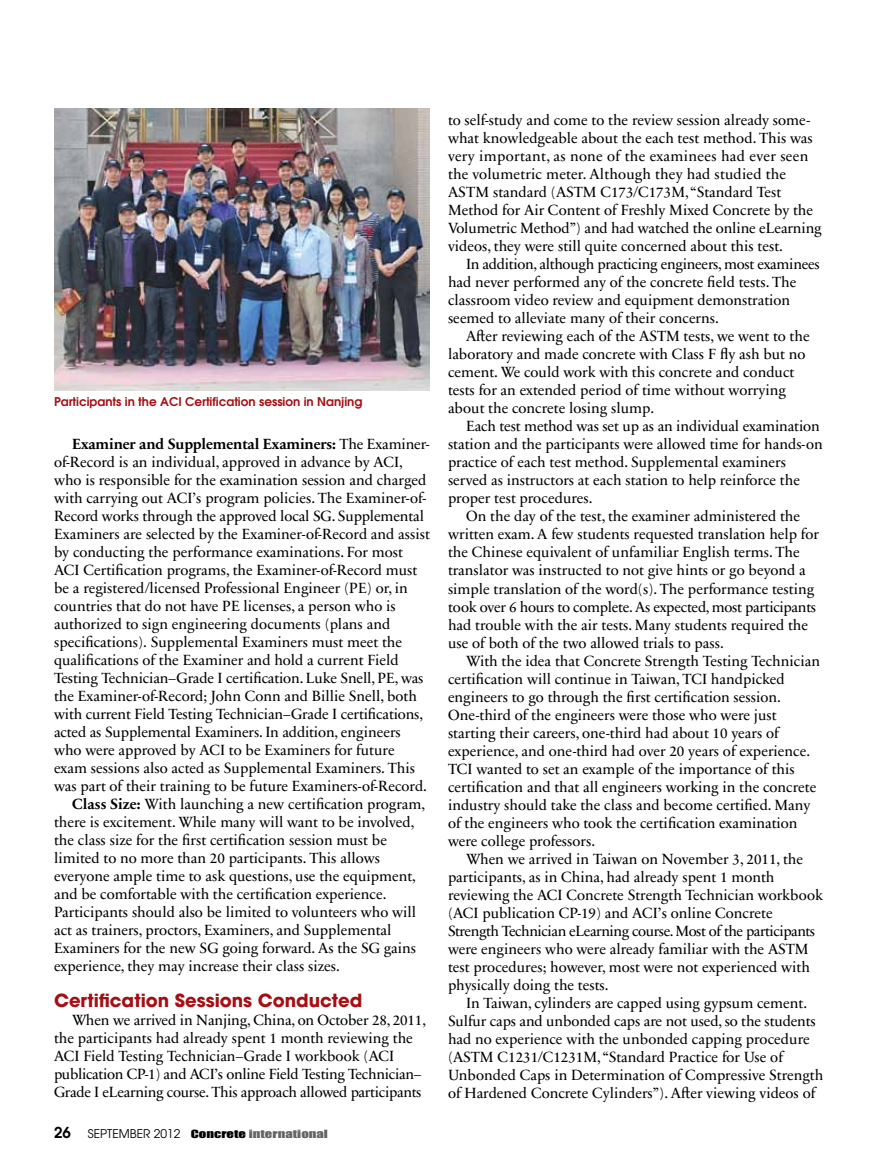
<style>
.page{position:relative;width:878px;height:1175px;background:#fff}
.page>*{position:absolute;margin:0;border:0;box-sizing:border-box;transform-origin:0 0}
.t1{font:700 18px "Avant Garde";color:#a70e13}
.t2{font:15px/18px "Sabon Next LT Pro";color:#000}
.t3{font:15px "Sabon Next LT Pro";letter-spacing:-.03em;color:#000}
.t4{font:15px "Sabon Next LT Pro";letter-spacing:-.02em;color:#000}
.t5{font:700 15px "Sabon Next LT Pro";letter-spacing:-.01em;color:#000}
.t6{font:600 12px "Avant Garde";color:#a70e13}
.t7{font:12px "Avant Garde";color:#000}
.s1{font-weight:400}
.s2{font-weight:700}
.s3{font-weight:600;font-size:15px}
.s4{font-family:"Impact MT Std";font-size:10.5px}
.s5{font-family:"Impact MT Std";font-size:10.5px;color:#636466}
</style>
<div class="page">
<img style="left:54px;top:108px;width:376px;height:282px">
<p class="t6" style="left:54px;top:393px;width:310px">Participants in the ACI Certification session in Nanjing</p>
<p class="t5" style="left:72px;top:432px;width:359px">Examiner and Supplemental Examiners: <span class="s1">The Examiner-</span></p>
<p class="t2" style="left:54px;top:452px;width:350px">of-Record is an individual, approved in advance by ACI,</p>
<p class="t2" style="left:54px;top:470px;width:374px">who is responsible for the examination session and charged</p>
<p class="t2" style="left:54px;top:488px;width:373px">with carrying out ACI’s program policies. The Examiner-of-</p>
<p class="t2" style="left:54px;top:506px;width:371px">Record works through the approved local SG. Supplemental</p>
<p class="t2" style="left:54px;top:524px;width:377px">Examiners are selected by the Examiner-of-Record and assist</p>
<p class="t2" style="left:54px;top:542px;width:350px">by conducting the performance examinations. For most</p>
<p class="t2" style="left:54px;top:560px;width:365px">ACI Certification programs, the Examiner-of-Record must</p>
<p class="t2" style="left:54px;top:578px;width:355px">be a registered/licensed Professional Engineer (PE) or, in</p>
<p class="t2" style="left:54px;top:596px;width:343px">countries that do not have PE licenses, a person who is</p>
<p class="t2" style="left:54px;top:614px;width:338px">authorized to sign engineering documents (plans and</p>
<p class="t2" style="left:54px;top:632px;width:349px">specifications). Supplemental Examiners must meet the</p>
<p class="t2" style="left:54px;top:650px;width:346px">qualifications of the Examiner and hold a current Field</p>
<p class="t2" style="left:54px;top:668px;width:371px">Testing Technician–Grade I certification. Luke Snell, PE, was</p>
<p class="t2" style="left:54px;top:686px;width:364px">the Examiner-of-Record; John Conn and Billie Snell, both</p>
<p class="t2" style="left:54px;top:704px;width:370px">with current Field Testing Technician–Grade I certifications,</p>
<p class="t2" style="left:54px;top:722px;width:348px">acted as Supplemental Examiners. In addition, engineers</p>
<p class="t2" style="left:54px;top:740px;width:342px">who were approved by ACI to be Examiners for future</p>
<p class="t2" style="left:54px;top:758px;width:362px">exam sessions also acted as Supplemental Examiners. This</p>
<p class="t2" style="left:54px;top:776px;width:374px">was part of their training to be future Examiners-of-Record.</p>
<p class="t2" style="left:72px;top:794px;width:354px"><span class="s2">Class Size:</span> With launching a new certification program,</p>
<p class="t2" style="left:54px;top:812px;width:362px">there is excitement. While many will want to be involved,</p>
<p class="t2" style="left:54px;top:830px;width:334px">the class size for the first certification session must be</p>
<p class="t2" style="left:54px;top:848px;width:327px">limited to no more than 20 participants. This allows</p>
<p class="t2" style="left:54px;top:866px;width:363px">everyone ample time to ask questions, use the equipment,</p>
<p class="t2" style="left:54px;top:884px;width:334px">and be comfortable with the certification experience.</p>
<p class="t2" style="left:54px;top:902px;width:363px">Participants should also be limited to volunteers who will</p>
<p class="t2" style="left:54px;top:920px;width:339px">act as trainers, proctors, Examiners, and Supplemental</p>
<p class="t2" style="left:54px;top:938px;width:363px">Examiners for the new SG going forward. As the SG gains</p>
<p class="t2" style="left:54px;top:956px;width:287px">experience, they may increase their class sizes.</p>
<p class="t1" style="left:54px;top:989px;width:310px">Certification Sessions Conducted</p>
<p class="t2" style="left:54px;top:1010px;width:373px;text-indent:18px">When we arrived in Nanjing, China, on October 28, 2011, the participants had already spent 1 month reviewing the ACI Field Testing Technician–Grade I workbook (ACI publication CP-1) and ACI’s online Field Testing Technician– Grade I eLearning course. This approach allowed participants</p>
<p class="t7" style="left:54px;top:1126px;width:275px"><span class="s3">26</span> SEPTEMBER 2012 <span class="s4">Concrete</span> <span class="s5">international</span></p>
<p class="t2" style="left:448px;top:111px;width:375px">to self-study and come to the review session already some&shy;what knowledgeable about the each test method. This was very important, as none of the examinees had ever seen the volumetric meter. Although they had studied the ASTM standard (ASTM C173/C173M, “Standard Test Method for Air Content of Freshly Mixed Concrete by the Volumetric Method”) and had watched the online eLearning videos, they were still quite concerned about this test.</p>
<p class="t2" style="left:448px;top:255px;width:373px;text-indent:18px">In addition, although practicing engineers, most examinees had never performed any of the concrete field tests. The classroom video review and equipment demonstration seemed to alleviate many of their concerns.</p>
<p class="t2" style="left:448px;top:327px;width:363px;text-indent:18px">After reviewing each of the ASTM tests, we went to the laboratory and made concrete with Class F fly ash but no cement. We could work with this concrete and conduct tests for an extended period of time without worrying about the concrete losing slump.</p>
<p class="t2" style="left:466px;top:417px;width:355px">Each test method was set up as an individual examination</p>
<p class="t2" style="left:448px;top:435px;width:376px">station and the participants were allowed time for hands-on</p>
<p class="t2" style="left:448px;top:453px;width:339px">practice of each test method. Supplemental examiners</p>
<p class="t2" style="left:448px;top:471px;width:353px">served as instructors at each station to help reinforce the</p>
<p class="t2" style="left:448px;top:489px;width:146px">proper test procedures.</p>
<p class="t2" style="left:466px;top:507px;width:335px">On the day of the test, the examiner administered the</p>
<p class="t2" style="left:448px;top:525px;width:372px">written exam. A few students requested translation help for</p>
<p class="t2" style="left:448px;top:543px;width:353px">the Chinese equivalent of unfamiliar English terms. The</p>
<p class="t2" style="left:448px;top:561px;width:359px">translator was instructed to not give hints or go beyond a</p>
<p class="t2" style="left:448px;top:579px;width:368px">simple translation of the word(s). The performance testing</p>
<p class="t4" style="left:448px;top:595px;width:369px">took over 6 hours to complete. As expected, most participants</p>
<p class="t2" style="left:448px;top:615px;width:361px">had trouble with the air tests. Many students required the</p>
<p class="t2" style="left:448px;top:633px;width:277px">use of both of the two allowed trials to pass.</p>
<p class="t2" style="left:466px;top:651px;width:355px">With the idea that Concrete Strength Testing Technician</p>
<p class="t2" style="left:448px;top:669px;width:338px">certification will continue in Taiwan, TCI handpicked</p>
<p class="t2" style="left:448px;top:687px;width:334px">engineers to go through the first certification session.</p>
<p class="t2" style="left:448px;top:705px;width:330px">One-third of the engineers were those who were just</p>
<p class="t2" style="left:448px;top:723px;width:332px">starting their careers, one-third had about 10 years of</p>
<p class="t2" style="left:448px;top:741px;width:363px">experience, and one-third had over 20 years of experience.</p>
<p class="t2" style="left:448px;top:759px;width:348px">TCI wanted to set an example of the importance of this</p>
<p class="t2" style="left:448px;top:777px;width:370px">certification and that all engineers working in the concrete</p>
<p class="t2" style="left:448px;top:795px;width:364px">industry should take the class and become certified. Many</p>
<p class="t2" style="left:448px;top:813px;width:351px">of the engineers who took the certification examination</p>
<p class="t2" style="left:448px;top:831px;width:149px">were college professors.</p>
<p class="t2" style="left:466px;top:849px;width:338px">When we arrived in Taiwan on November 3, 2011, the</p>
<p class="t2" style="left:448px;top:867px;width:328px">participants, as in China, had already spent 1 month</p>
<p class="t2" style="left:448px;top:885px;width:376px">reviewing the ACI Concrete Strength Technician workbook</p>
<p class="t2" style="left:448px;top:903px;width:326px">(ACI publication CP-19) and ACI’s online Concrete</p>
<p class="t3" style="left:448px;top:919px;width:369px">Strength Technician eLearning course. Most of the participants</p>
<p class="t2" style="left:448px;top:939px;width:362px">were engineers who were already familiar with the ASTM</p>
<p class="t2" style="left:448px;top:957px;width:363px">test procedures; however, most were not experienced with</p>
<p class="t2" style="left:448px;top:975px;width:162px">physically doing the tests.</p>
<p class="t2" style="left:466px;top:993px;width:342px">In Taiwan, cylinders are capped using gypsum cement.</p>
<p class="t2" style="left:448px;top:1011px;width:369px">Sulfur caps and unbonded caps are not used, so the students</p>
<p class="t2" style="left:448px;top:1029px;width:363px">had no experience with the unbonded capping procedure</p>
<p class="t2" style="left:448px;top:1047px;width:336px">(ASTM C1231/C1231M, “Standard Practice for Use of</p>
<p class="t2" style="left:448px;top:1065px;width:377px">Unbonded Caps in Determination of Compressive Strength</p>
<p class="t2" style="left:448px;top:1083px;width:369px">of Hardened Concrete Cylinders”). After viewing videos of</p>
</div>
